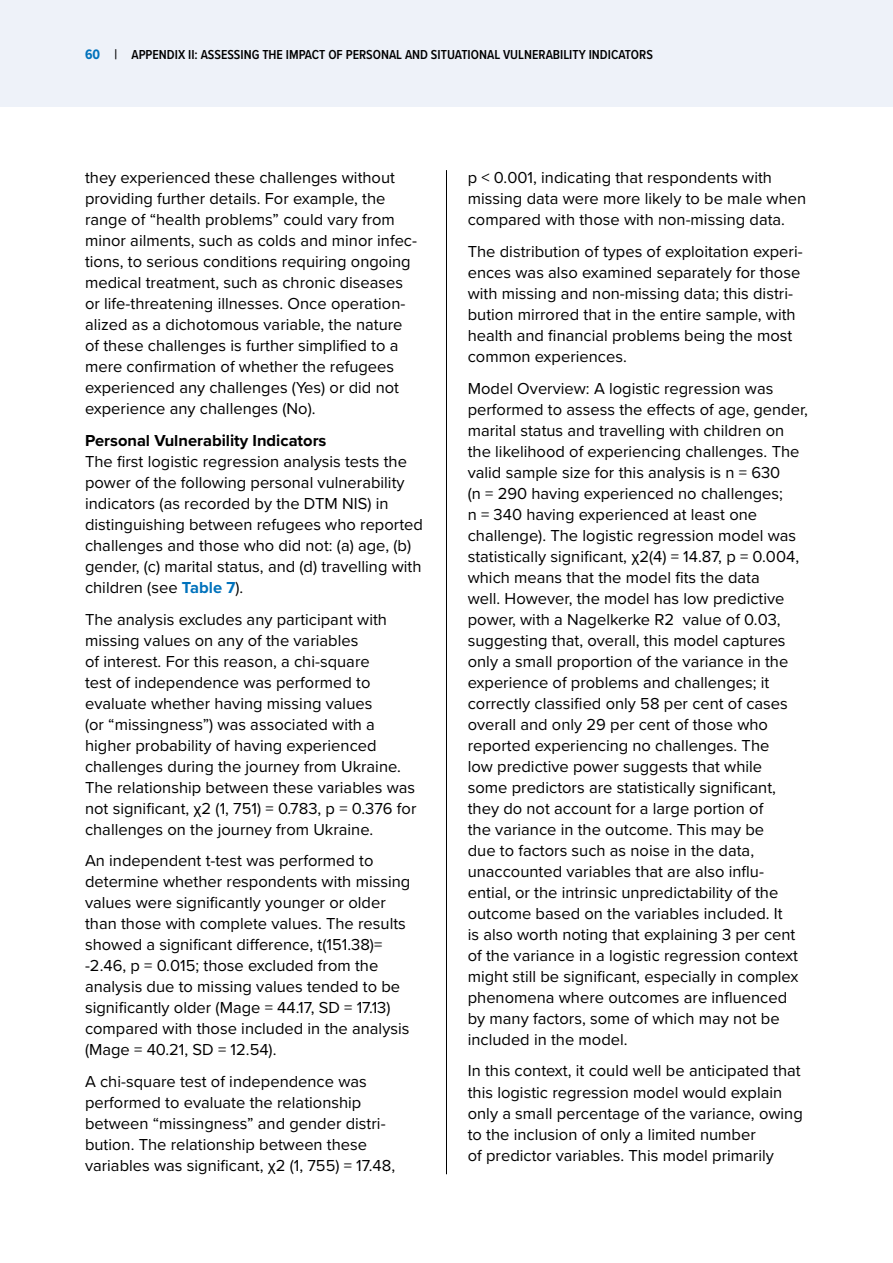
<style>
.page{position:relative;width:893px;height:1263px;background:#fff}
.page>*{position:absolute;margin:0;border:0;box-sizing:border-box;transform-origin:0 0}
.t1{font:16.5px/21px "Proxima Nova";color:#000}
.t2{font:700 16.5px "Proxima Nova";color:#000}
.t3{font:600 13.5px "Proxima Nova Cond";color:#000}
.s1{font-weight:700;font-size:14.25px;color:#0072bc}
.s2{font-size:14.25px}
.s3{font-weight:700;color:#0072bc}
</style>
<div class="page">
<div style="left:0;top:0;width:893px;height:106px;background:#eef2f9"></div>
<hr style="left:446px;top:170px;width:1px;height:1004px;background:#000">
<p class="t3" style="left:85px;top:44px;width:130px"><span class="s1">60</span> <span class="s2">|</span> APPENDIX II: ASSESSI</p>
<p class="t3" style="left:244px;top:44px;width:309px">NG THE IMPACT OF PERSONAL AND SITUATIONAL VULNERABILI</p>
<p class="t3" style="left:572px;top:44px;width:81px">TY INDICATORS</p>
<p class="t1" style="left:85px;top:166px;width:334px">they experienced these challenges without providing further details. For example, the range of “health problems” could vary from minor ailments, such as colds and minor infec&shy;tions, to serious conditions requiring ongoing medical treatment, such as chronic diseases or life-threatening illnesses. Once operation&shy;alized as a dichotomous variable, the nature of these challenges is further simplified to a mere confirmation of whether the refugees experienced any challenges (Yes) or did not experience any challenges (No).</p>
<p class="t2" style="left:85px;top:428px;width:243px">Personal Vulnerability Indicators</p>
<p class="t1" style="left:85px;top:450px;width:339px">The first logistic regression analysis tests the power of the following personal vulnerability indicators (as recorded by the DTM NIS) in distinguishing between refugees who reported challenges and those who did not: (a) age, (b) gender, (c) marital status, and (d) travelling with children (see <span class="s3">Table 7</span>).</p>
<p class="t1" style="left:85px;top:608px;width:333px">The analysis excludes any participant with missing values on any of the variables<br>of interest. For this reason, a chi-square<br>test of independence was performed to evaluate whether having missing values<br>(or “missingness”) was associated with a higher probability of having experienced challenges during the journey from Ukraine.<br>The relationship between these variables was not significant, χ2 (1, 751) = 0.783, p = 0.376 for challenges on the journey from Ukraine.</p>
<p class="t1" style="left:85px;top:849px;width:327px">An independent t-test was performed to determine whether respondents with missing values were significantly younger or older than those with complete values. The results showed a significant difference, t(151.38)= -2.46, p = 0.015; those excluded from the analysis due to missing values tended to be significantly older (Mage = 44.17, SD = 17.13) compared with those included in the analysis (Mage = 40.21, SD = 12.54).</p>
<p class="t1" style="left:85px;top:1070px;width:312px">A chi-square test of independence was performed to evaluate the relationship between “missingness” and gender distri&shy;bution. The relationship between these variables was significant, χ2 (1, 755) = 17.48,</p>
<p class="t1" style="left:468px;top:167px;width:340px">p &lt; 0.001, indicating that respondents with missing data were more likely to be male when compared with those with non-missing data.</p>
<p class="t1" style="left:468px;top:240px;width:336px">The distribution of types of exploitation experi&shy;ences was also examined separately for those with missing and non-missing data; this distri&shy;bution mirrored that in the entire sample, with health and financial problems being the most common experiences.</p>
<p class="t1" style="left:468px;top:377px;width:342px">Model Overview: A logistic regression was performed to assess the effects of age, gender, marital status and travelling with children on the likelihood of experiencing challenges. The valid sample size for this analysis is n = 630<br>(n = 290 having experienced no challenges;<br>n = 340 having experienced at least one challenge). The logistic regression model was statistically significant, χ2(4) = 14.87, p = 0.004, which means that the model fits the data<br>well. However, the model has low predictive power, with a Nagelkerke R2 value of 0.03, suggesting that, overall, this model captures only a small proportion of the variance in the experience of problems and challenges; it correctly classified only 58 per cent of cases overall and only 29 per cent of those who reported experiencing no challenges. The<br>low predictive power suggests that while<br>some predictors are statistically significant, they do not account for a large portion of<br>the variance in the outcome. This may be<br>due to factors such as noise in the data, unaccounted variables that are also influ&shy;ential, or the intrinsic unpredictability of the outcome based on the variables included. It<br>is also worth noting that explaining 3 per cent of the variance in a logistic regression context might still be significant, especially in complex phenomena where outcomes are influenced by many factors, some of which may not be included in the model.</p>
<p class="t1" style="left:468px;top:1060px;width:337px">In this context, it could well be anticipated that this logistic regression model would explain only a small percentage of the variance, owing to the inclusion of only a limited number<br>of predictor variables. This model primarily</p>
</div>
